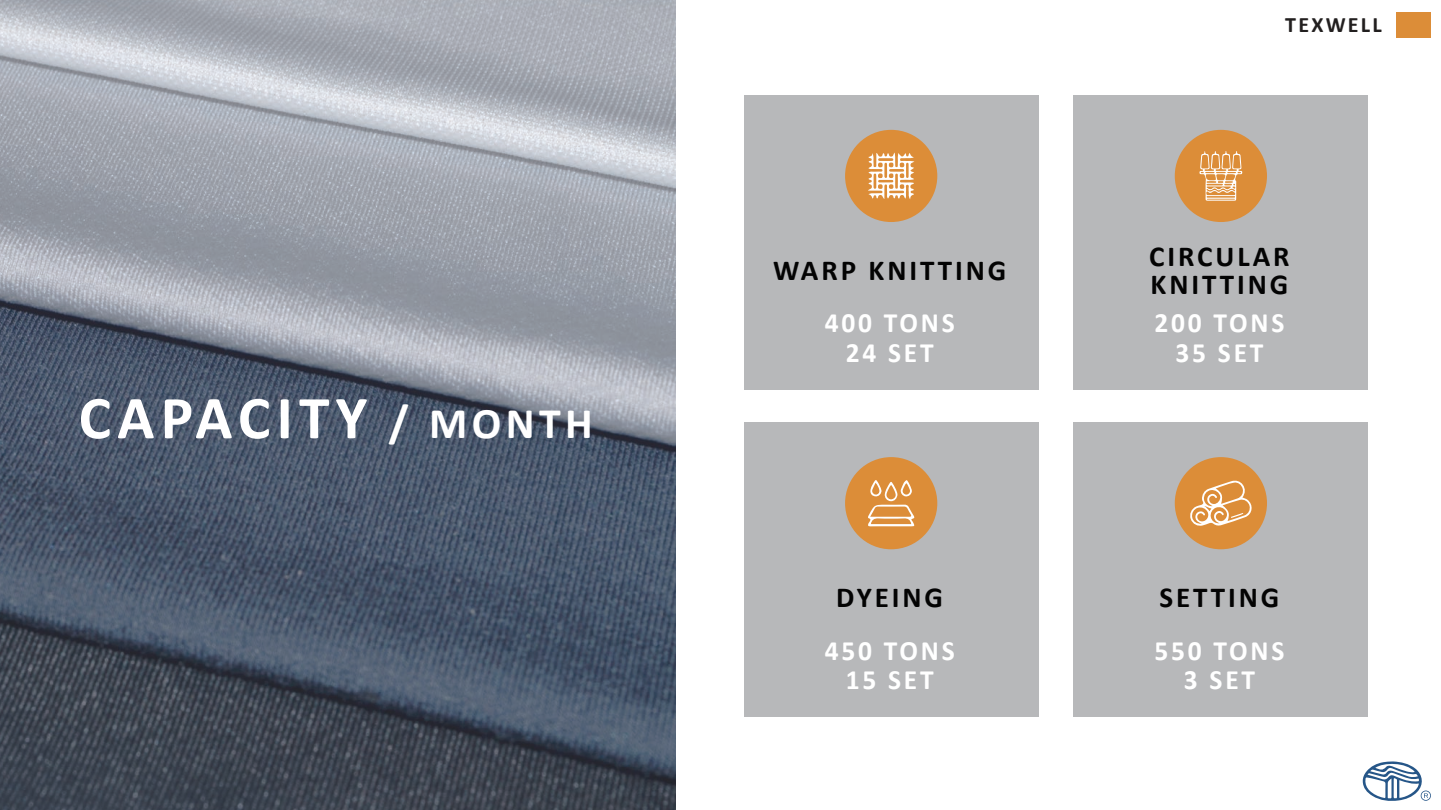
<style>
.page{position:relative;width:1441px;height:810px;background:#fff}
.page>*{position:absolute;margin:0;border:0;box-sizing:border-box;transform-origin:0 0}
.t1{font:700 61.35px "Calibri";letter-spacing:.1em;color:#fff}
.t2{font:700 29.1px/28.5px "Calibri";letter-spacing:.1em;color:#030303}
.t3{font:700 28.05px/29.7px "Calibri";letter-spacing:.1em;color:#fff;text-align:center}
.t4{font:700 22.05px "Calibri";letter-spacing:.1em;color:#221f1f}
.s1{font-size:46.95px}
.s2{font-size:43.8px}
</style>
<div class="page">
<img style="left:0;top:0;width:675px;height:810px">
<div style="left:743px;top:95px;width:295px;height:295px;background:#b7b8ba"></div>
<div style="left:845px;top:130px;width:92px;height:92px;background:#dc8d38;border-radius:46px"></div>
<svg style="left:868px;top:152px;width:46px;height:47px"></svg>
<div style="left:743px;top:422px;width:295px;height:295px;background:#b7b8ba"></div>
<div style="left:845px;top:457px;width:92px;height:92px;background:#dc8d38;border-radius:46px"></div>
<svg style="left:868px;top:480px;width:47px;height:46px"></svg>
<div style="left:1073px;top:422px;width:294px;height:295px;background:#b7b8ba"></div>
<div style="left:1174px;top:457px;width:92px;height:92px;background:#dc8d38;border-radius:46px"></div>
<svg style="left:1190px;top:480px;width:62px;height:46px"></svg>
<div style="left:1073px;top:95px;width:294px;height:295px;background:#b7b8ba"></div>
<div style="left:1174px;top:130px;width:92px;height:92px;background:#dc8d38;border-radius:46px"></div>
<svg style="left:1199px;top:151px;width:43px;height:50px"></svg>
<svg style="left:1362px;top:761px;width:68px;height:40px"></svg>
<div style="left:1395px;top:12px;width:35px;height:26px;background:#dc8d38"></div>
<h1 class="t1" style="left:79px;top:374px;width:515px">CAPACITY <span class="s1">/</span> <span class="s2">MONTH</span></h1>
<p class="t2" style="left:773px;top:256px;width:235px">WARP KNITTING</p>
<p class="t3" style="left:824px;top:308px;width:131px">400 TONS<br>24 SET</p>
<p class="t2" style="left:836px;top:583px;width:108px">DYEING</p>
<p class="t3" style="left:824px;top:635px;width:131px">450 TONS<br>15 SET</p>
<p class="t4" style="left:1285px;top:10px;width:98px">TEXWELL</p>
<p class="t2" style="left:1149px;top:241px;width:142px">CIRCULAR<br>KNITTING</p>
<p class="t3" style="left:1154px;top:308px;width:131px">200 TONS<br>35 SET</p>
<p class="t2" style="left:1159px;top:583px;width:121px">SETTING</p>
<p class="t3" style="left:1154px;top:635px;width:131px">550 TONS<br>3 SET</p>
</div>
